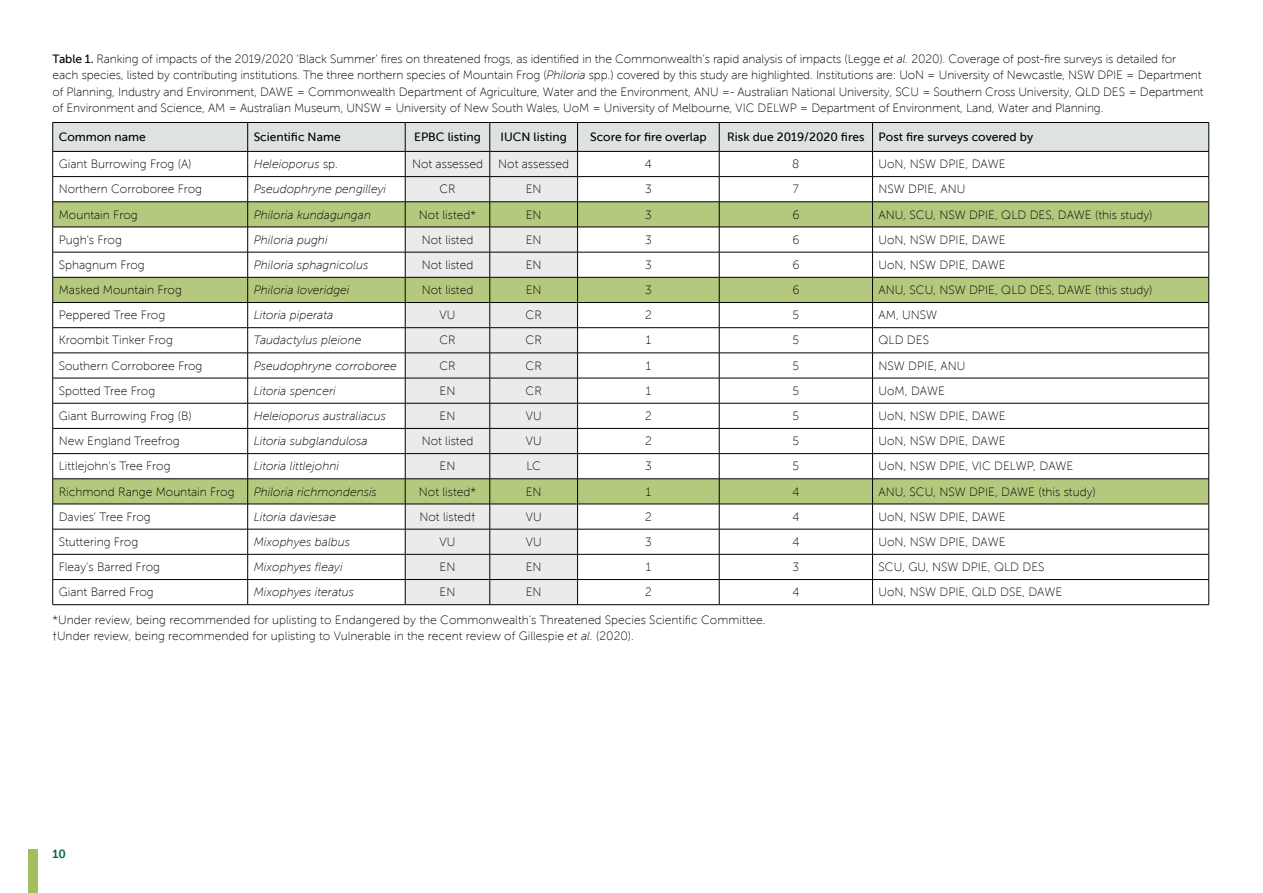
<style>
.page{position:relative;width:1263px;height:893px;background:#fff}
.page>*{position:absolute;margin:0;border:0;box-sizing:border-box;transform-origin:0 0}
.t1{font:12px/16.5px "Museo Sans 100";color:#000}
.t2{font:italic 12px "Museo Sans 100";color:#000}
.t3{font:12px "Museo Sans 500";color:#000}
.t4{font:12px "Museo Slab 700";color:#046852}
.s1{font-family:"Museo Sans 500"}
.s2{font-style:italic}
.s3{font-style:normal}
</style>
<div class="page">
<div style="left:28px;top:849px;width:10px;height:44px;background:#a4be5f"></div>
<hr style="left:53px;top:604px;width:195px;height:1px;background:#000">
<hr style="left:248px;top:604px;width:157px;height:1px;background:#000">
<hr style="left:405px;top:604px;width:85px;height:1px;background:#000">
<hr style="left:490px;top:604px;width:87px;height:1px;background:#000">
<hr style="left:577px;top:604px;width:142px;height:1px;background:#000">
<hr style="left:719px;top:604px;width:153px;height:1px;background:#000">
<hr style="left:872px;top:604px;width:337px;height:1px;background:#000">
<svg style="left:52px;top:122px;width:1157px;height:482px"></svg>
<hr style="left:872px;top:504px;width:337px;height:1px;background:#000">
<p class="t1" style="left:53px;top:50px;width:1153px"><span class="s1">Table 1.</span> Ranking of impacts of the 2019/2020 ‘Black Summer’ fires on threatened frogs, as identified in the Commonwealth’s rapid analysis of impacts (Legge <span class="s2">et al.</span> 2020). Coverage of post-fire surveys is detailed for each species, listed by contributing institutions. The three northern species of Mountain Frog (<span class="s2">Philoria</span> spp.) covered by this study are highlighted. Institutions are: UoN = University of Newcastle, NSW DPIE = Department of Planning, Industry and Environment, DAWE = Commonwealth Department of Agriculture, Water and the Environment, ANU =- Australian National University, SCU = Southern Cross University, QLD DES = Department of Environment and Science, AM = Australian Museum, UNSW = University of New South Wales, UoM = University of Melbourne, VIC DELWP = Department of Environment, Land, Water and Planning.</p>
<p class="t3" style="left:59px;top:130px;width:89px">Common name</p>
<p class="t3" style="left:254px;top:130px;width:88px">Scientific Name</p>
<p class="t3" style="left:414px;top:130px;width:68px">EPBC listing</p>
<p class="t3" style="left:500px;top:130px;width:68px">IUCN listing</p>
<p class="t3" style="left:590px;top:130px;width:118px">Score for fire overlap</p>
<p class="t3" style="left:727px;top:130px;width:307px">Risk due 2019/2020 fires Post fire surveys covered by</p>
<p class="t1" style="left:59px;top:156px;width:134px">Giant Burrowing Frog (A)</p>
<p class="t2" style="left:254px;top:158px;width:86px">Heleioporus <span class="s3">sp.</span></p>
<p class="t1" style="left:412px;top:156px;width:72px">Not assessed</p>
<p class="t1" style="left:498px;top:156px;width:72px">Not assessed</p>
<p class="t1" style="left:645px;top:156px;width:9px">4</p>
<p class="t1" style="left:792px;top:156px;width:9px">8</p>
<p class="t1" style="left:878px;top:156px;width:129px">UoN, NSW DPIE, DAWE</p>
<p class="t1" style="left:59px;top:181px;width:145px">Northern Corroboree Frog</p>
<p class="t2" style="left:254px;top:183px;width:134px">Pseudophryne pengilleyi</p>
<p class="t1" style="left:439px;top:181px;width:18px">CR</p>
<p class="t1" style="left:526px;top:181px;width:17px">EN</p>
<p class="t1" style="left:645px;top:181px;width:8px">3</p>
<p class="t1" style="left:793px;top:181px;width:8px">7</p>
<p class="t1" style="left:878px;top:181px;width:88px">NSW DPIE, ANU</p>
<p class="t1" style="left:59px;top:206px;width:80px">Mountain Frog</p>
<p class="t2" style="left:254px;top:208px;width:119px">Philoria kundagungan</p>
<p class="t1" style="left:419px;top:206px;width:59px">Not listed*</p>
<p class="t1" style="left:526px;top:206px;width:17px">EN</p>
<p class="t1" style="left:645px;top:206px;width:8px">3</p>
<p class="t1" style="left:792px;top:206px;width:9px">6</p>
<p class="t1" style="left:878px;top:206px;width:275px">ANU, SCU, NSW DPIE, QLD DES, DAWE (this study)</p>
<p class="t1" style="left:59px;top:232px;width:65px">Pugh's Frog</p>
<p class="t2" style="left:254px;top:233px;width:75px">Philoria pughi</p>
<p class="t1" style="left:422px;top:232px;width:53px">Not listed</p>
<p class="t1" style="left:526px;top:232px;width:17px">EN</p>
<p class="t1" style="left:645px;top:232px;width:8px">3</p>
<p class="t1" style="left:792px;top:232px;width:9px">6</p>
<p class="t1" style="left:878px;top:232px;width:129px">UoN, NSW DPIE, DAWE</p>
<p class="t1" style="left:59px;top:257px;width:88px">Sphagnum Frog</p>
<p class="t2" style="left:254px;top:258px;width:116px">Philoria sphagnicolus</p>
<p class="t1" style="left:422px;top:257px;width:53px">Not listed</p>
<p class="t1" style="left:526px;top:257px;width:17px">EN</p>
<p class="t1" style="left:645px;top:257px;width:8px">3</p>
<p class="t1" style="left:792px;top:257px;width:9px">6</p>
<p class="t1" style="left:878px;top:257px;width:129px">UoN, NSW DPIE, DAWE</p>
<p class="t1" style="left:59px;top:282px;width:125px">Masked Mountain Frog</p>
<p class="t2" style="left:254px;top:284px;width:97px">Philoria loveridgei</p>
<p class="t1" style="left:422px;top:282px;width:53px">Not listed</p>
<p class="t1" style="left:526px;top:282px;width:17px">EN</p>
<p class="t1" style="left:645px;top:282px;width:8px">3</p>
<p class="t1" style="left:792px;top:282px;width:9px">6</p>
<p class="t1" style="left:878px;top:282px;width:275px">ANU, SCU, NSW DPIE, QLD DES, DAWE (this study)</p>
<p class="t1" style="left:59px;top:307px;width:108px">Peppered Tree Frog</p>
<p class="t2" style="left:254px;top:309px;width:81px">Litoria piperata</p>
<p class="t1" style="left:440px;top:307px;width:17px">VU</p>
<p class="t1" style="left:526px;top:307px;width:18px">CR</p>
<p class="t1" style="left:645px;top:307px;width:8px">2</p>
<p class="t1" style="left:792px;top:307px;width:8px">5</p>
<p class="t1" style="left:878px;top:307px;width:60px">AM, UNSW</p>
<p class="t1" style="left:59px;top:332px;width:116px">Kroombit Tinker Frog</p>
<p class="t2" style="left:254px;top:334px;width:109px">Taudactylus pleione</p>
<p class="t1" style="left:439px;top:332px;width:18px">CR</p>
<p class="t1" style="left:526px;top:332px;width:18px">CR</p>
<p class="t1" style="left:646px;top:332px;width:7px">1</p>
<p class="t1" style="left:792px;top:332px;width:8px">5</p>
<p class="t1" style="left:878px;top:332px;width:52px">QLD DES</p>
<p class="t1" style="left:59px;top:357px;width:145px">Southern Corroboree Frog</p>
<p class="t2" style="left:254px;top:359px;width:145px">Pseudophryne corroboree</p>
<p class="t1" style="left:439px;top:357px;width:18px">CR</p>
<p class="t1" style="left:526px;top:357px;width:18px">CR</p>
<p class="t1" style="left:646px;top:357px;width:7px">1</p>
<p class="t1" style="left:792px;top:357px;width:8px">5</p>
<p class="t1" style="left:878px;top:357px;width:88px">NSW DPIE, ANU</p>
<p class="t1" style="left:59px;top:383px;width:98px">Spotted Tree Frog</p>
<p class="t2" style="left:254px;top:384px;width:84px">Litoria spenceri</p>
<p class="t1" style="left:440px;top:383px;width:17px">EN</p>
<p class="t1" style="left:526px;top:383px;width:18px">CR</p>
<p class="t1" style="left:646px;top:383px;width:7px">1</p>
<p class="t1" style="left:792px;top:383px;width:8px">5</p>
<p class="t1" style="left:878px;top:383px;width:68px">UoM, DAWE</p>
<p class="t1" style="left:59px;top:408px;width:135px">Giant Burrowing Frog (B)</p>
<p class="t2" style="left:254px;top:409px;width:134px">Heleioporus australiacus</p>
<p class="t1" style="left:440px;top:408px;width:17px">EN</p>
<p class="t1" style="left:526px;top:408px;width:17px">VU</p>
<p class="t1" style="left:645px;top:408px;width:8px">2</p>
<p class="t1" style="left:792px;top:408px;width:8px">5</p>
<p class="t1" style="left:878px;top:408px;width:129px">UoN, NSW DPIE, DAWE</p>
<p class="t1" style="left:59px;top:433px;width:123px">New England Treefrog</p>
<p class="t2" style="left:254px;top:435px;width:116px">Litoria subglandulosa</p>
<p class="t1" style="left:422px;top:433px;width:53px">Not listed</p>
<p class="t1" style="left:526px;top:433px;width:17px">VU</p>
<p class="t1" style="left:645px;top:433px;width:8px">2</p>
<p class="t1" style="left:792px;top:433px;width:8px">5</p>
<p class="t1" style="left:878px;top:433px;width:129px">UoN, NSW DPIE, DAWE</p>
<p class="t1" style="left:59px;top:458px;width:113px">Littlejohn's Tree Frog</p>
<p class="t2" style="left:254px;top:460px;width:87px">Litoria littlejohni</p>
<p class="t1" style="left:440px;top:458px;width:17px">EN</p>
<p class="t1" style="left:526px;top:458px;width:16px">LC</p>
<p class="t1" style="left:645px;top:458px;width:8px">3</p>
<p class="t1" style="left:792px;top:458px;width:8px">5</p>
<p class="t1" style="left:878px;top:458px;width:196px">UoN, NSW DPIE, VIC DELWP, DAWE</p>
<p class="t1" style="left:59px;top:483px;width:177px">Richmond Range Mountain Frog</p>
<p class="t2" style="left:254px;top:485px;width:125px">Philoria richmondensis</p>
<p class="t1" style="left:419px;top:483px;width:59px">Not listed*</p>
<p class="t1" style="left:526px;top:483px;width:17px">EN</p>
<p class="t1" style="left:646px;top:483px;width:7px">1</p>
<p class="t1" style="left:792px;top:483px;width:9px">4</p>
<p class="t1" style="left:878px;top:483px;width:219px">ANU, SCU, NSW DPIE, DAWE (this study)</p>
<p class="t1" style="left:59px;top:508px;width:93px">Davies' Tree Frog</p>
<p class="t2" style="left:254px;top:510px;width:84px">Litoria daviesae</p>
<p class="t1" style="left:419px;top:508px;width:57px">Not listed†</p>
<p class="t1" style="left:526px;top:508px;width:17px">VU</p>
<p class="t1" style="left:645px;top:508px;width:8px">2</p>
<p class="t1" style="left:792px;top:508px;width:9px">4</p>
<p class="t1" style="left:878px;top:508px;width:129px">UoN, NSW DPIE, DAWE</p>
<p class="t1" style="left:59px;top:534px;width:81px">Stuttering Frog</p>
<p class="t2" style="left:254px;top:535px;width:98px">Mixophyes balbus</p>
<p class="t1" style="left:440px;top:534px;width:17px">VU</p>
<p class="t1" style="left:526px;top:534px;width:17px">VU</p>
<p class="t1" style="left:645px;top:534px;width:8px">3</p>
<p class="t1" style="left:792px;top:534px;width:9px">4</p>
<p class="t1" style="left:878px;top:534px;width:129px">UoN, NSW DPIE, DAWE</p>
<p class="t1" style="left:59px;top:559px;width:103px">Fleay's Barred Frog</p>
<p class="t2" style="left:254px;top:561px;width:91px">Mixophyes fleayi</p>
<p class="t1" style="left:440px;top:559px;width:17px">EN</p>
<p class="t1" style="left:526px;top:559px;width:17px">EN</p>
<p class="t1" style="left:646px;top:559px;width:7px">1</p>
<p class="t1" style="left:792px;top:559px;width:8px">3</p>
<p class="t1" style="left:878px;top:559px;width:167px">SCU, GU, NSW DPIE, QLD DES</p>
<p class="t1" style="left:59px;top:584px;width:96px">Giant Barred Frog</p>
<p class="t2" style="left:254px;top:586px;width:102px">Mixophyes iteratus</p>
<p class="t1" style="left:440px;top:584px;width:17px">EN</p>
<p class="t1" style="left:526px;top:584px;width:17px">EN</p>
<p class="t1" style="left:645px;top:584px;width:8px">2</p>
<p class="t1" style="left:792px;top:584px;width:9px">4</p>
<p class="t1" style="left:878px;top:584px;width:185px">UoN, NSW DPIE, QLD DSE, DAWE</p>
<p class="t1" style="left:53px;top:612px;width:715px">*Under review, being recommended for uplisting to Endangered by the Commonwealth’s Threatened Species Scientific Committee. †Under review, being recommended for uplisting to Vulnerable in the recent review of Gillespie <span class="s2">et al.</span> (2020).</p>
<p class="t4" style="left:53px;top:847px;width:15px">10</p>
</div>
